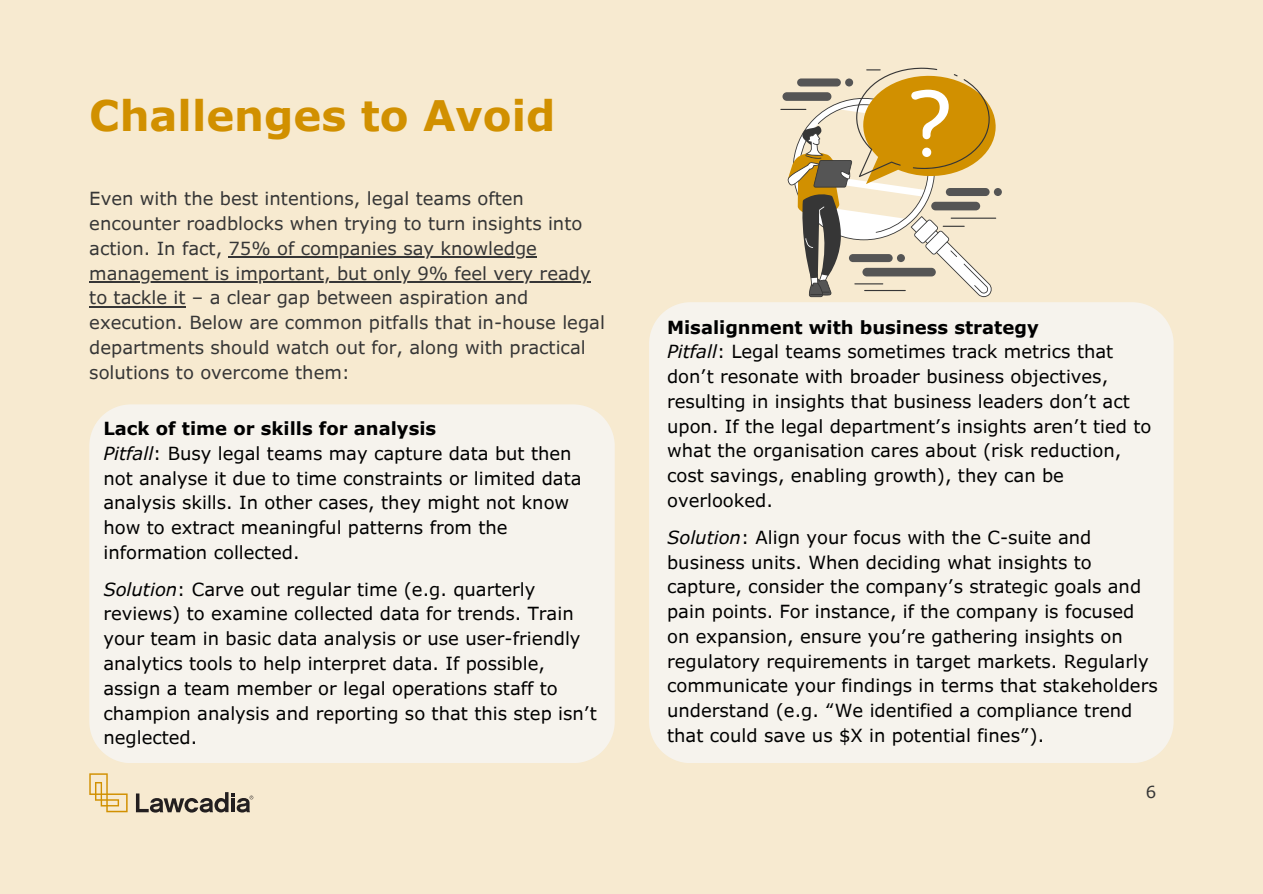
<style>
.page{position:relative;width:1263px;height:894px;background:#fff}
.page>*{position:absolute;margin:0;border:0;box-sizing:border-box;transform-origin:0 0}
.t1{font:700 42px "Verdana Pro";color:#d19000}
.t2{font:18px/24.8px "Verdana Pro";color:#000}
.t3{font:18px/24.8px "Verdana Pro";color:#363636}
.t4{font:16.5px "Verdana Pro";color:#363636}
.s1{font-weight:700}
.s2{font-style:italic}
</style>
<div class="page">
<div style="left:0;top:0;width:1263px;height:893px;background:#f7ead0"></div>
<svg style="left:89px;top:773px;width:39px;height:39px"></svg>
<svg style="left:136px;top:792px;width:117px;height:20px"></svg>
<hr style="left:228px;top:256px;width:309px;height:2px;background:#363636">
<hr style="left:89px;top:281px;width:502px;height:1px;background:#363636">
<hr style="left:89px;top:306px;width:97px;height:1px;background:#363636">
<div style="left:994px;top:188px;width:8px;height:8px;background:#555;border-radius:50%"></div>
<svg style="left:780px;top:67px;width:216px;height:230px"></svg>
<hr style="left:864px;top:290px;width:42px;height:1px;background:#363636">
<div style="left:89px;top:404px;width:525px;height:359px;background:#f6f3ed"></div>
<div style="left:649px;top:302px;width:525px;height:461px;background:#f6f3ed"></div>
<h1 class="t1" style="left:89px;top:89px;width:468px">Challenges to Avoid</h1>
<p class="t3" style="left:89px;top:186px;width:517px">Even with the best intentions, legal teams often encounter roadblocks when trying to turn insights into action. In fact, 75% of companies say knowledge management is important, but only 9% feel very ready to tackle it – a clear gap between aspiration and execution. Below are common pitfalls that in-house legal departments should watch out for, along with practical solutions to overcome them:</p>
<p class="t2" style="left:103px;top:416px;width:480px"><span class="s1">Lack of time or skills for analysis<br></span><span class="s2">Pitfall</span>: Busy legal teams may capture data but then not analyse it due to time constraints or limited data analysis skills. In other cases, they might not know how to extract meaningful patterns from the information collected.</p>
<p class="t2" style="left:103px;top:577px;width:495px"><span class="s2">Solution</span>: Carve out regular time (e.g. quarterly reviews) to examine collected data for trends. Train your team in basic data analysis or use user-friendly analytics tools to help interpret data. If possible, assign a team member or legal operations staff to champion analysis and reporting so that this step isn’t neglected.</p>
<p class="t2" style="left:667px;top:315px;width:486px"><span class="s1">Misalignment with business strategy<br></span><span class="s2">Pitfall</span>: Legal teams sometimes track metrics that don’t resonate with broader business objectives, resulting in insights that business leaders don’t act upon. If the legal department’s insights aren’t tied to what the organisation cares about (risk reduction, cost savings, enabling growth), they can be overlooked.</p>
<p class="t2" style="left:667px;top:525px;width:492px"><span class="s2">Solution</span>: Align your focus with the C-suite and business units. When deciding what insights to capture, consider the company’s strategic goals and pain points. For instance, if the company is focused on expansion, ensure you’re gathering insights on regulatory requirements in target markets. Regularly communicate your findings in terms that stakeholders understand (e.g. “We identified a compliance trend that could save us $X in potential fines”).</p>
<p class="t4" style="left:1146px;top:781px;width:12px">6</p>
</div>
